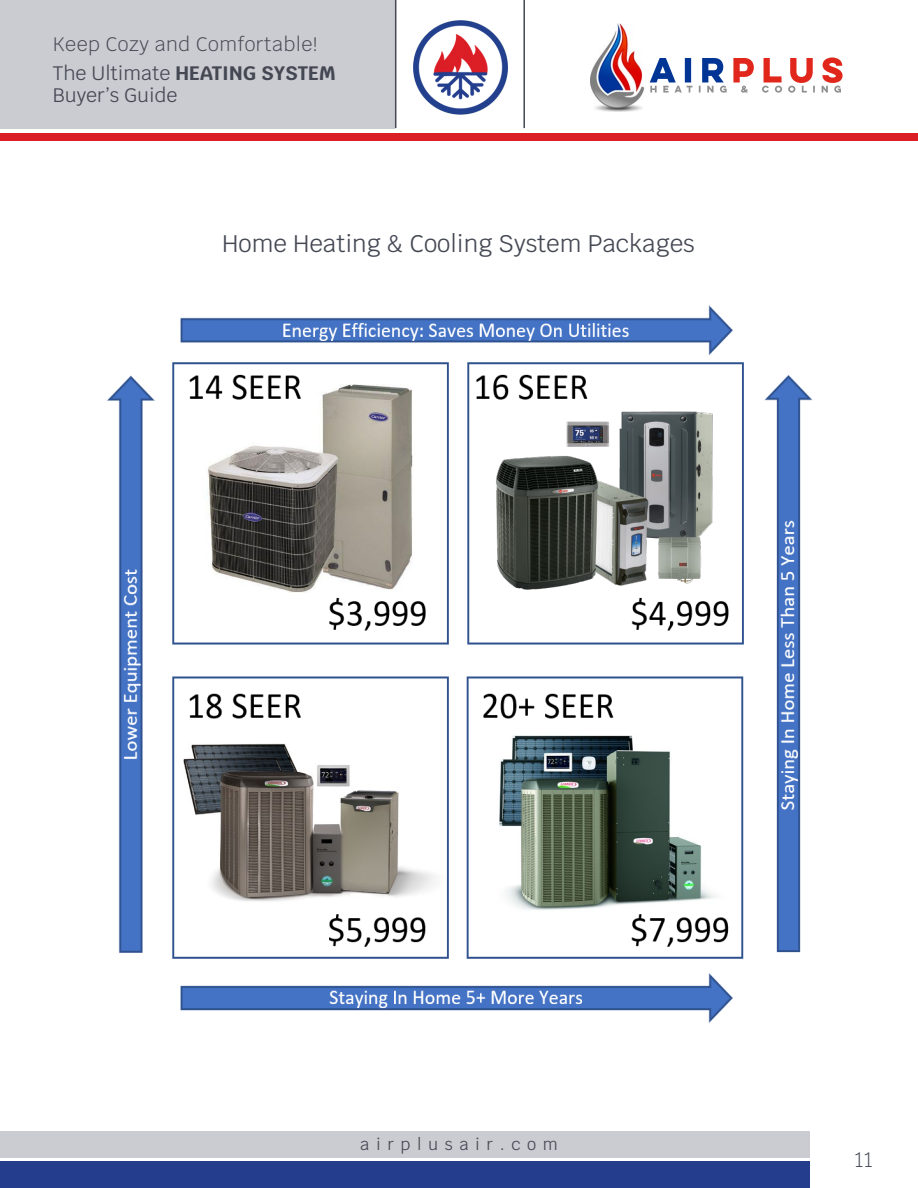
<style>
.page{position:relative;width:918px;height:1188px;background:#fff}
.page>*{position:absolute;margin:0;border:0;box-sizing:border-box;transform-origin:0 0}
.t1{font:24px "Krub";color:#444853}
.t2{font:300 21px "Krub";color:#444853}
.t3{font:300 19.5px/29.2px "Krub";letter-spacing:.025em;color:#444853}
.t4{font:19.5px "Krub";color:#444853}
.t5{font:16.5px "Krub";letter-spacing:.4em;color:#444853}
.s1{font-weight:400}
.s2{font-weight:700}
</style>
<div class="page">
<img style="left:591px;top:23px;width:248px;height:89px">
<img style="left:650px;top:58px;width:193px;height:25px">
<img style="left:650px;top:86px;width:191px;height:7px">
<div style="left:0;top:133px;width:918px;height:7px;background:#da1f26"></div>
<div style="left:0;top:1162px;width:810px;height:26px;background:#243d8d"></div>
<div style="left:0;top:1132px;width:810px;height:26px;background:#cbccd1"></div>
<div style="left:0;top:0;width:395px;height:128px;background:#cbccd1"></div>
<img style="left:413px;top:20px;width:95px;height:95px">
<hr style="left:523px;top:0;width:2px;height:128px;background:#444853">
<hr style="left:395px;top:0;width:1px;height:128px;background:#444853">
<img style="left:106px;top:305px;width:707px;height:718px">
<img style="left:200px;top:385px;width:225px;height:208px">
<img style="left:492px;top:403px;width:226px;height:189px">
<img style="left:177px;top:736px;width:269px;height:176px">
<img style="left:492px;top:732px;width:232px;height:180px">
<p class="t3" style="left:53px;top:29px;width:284px">Keep Cozy and Comfortable!<br><span class="s1">The Ultimate</span> <span class="s2">HEATING SYSTEM</span></p>
<p class="t4" style="left:53px;top:79px;width:126px">Buyer’s Guide</p>
<p class="t1" style="left:222px;top:223px;width:474px">Home Heating &amp; Cooling System Packages</p>
<p class="t5" style="left:360px;top:1130px;width:199px">airplusair.com</p>
<p class="t2" style="left:854px;top:1142px;width:21px">11</p>
</div>
